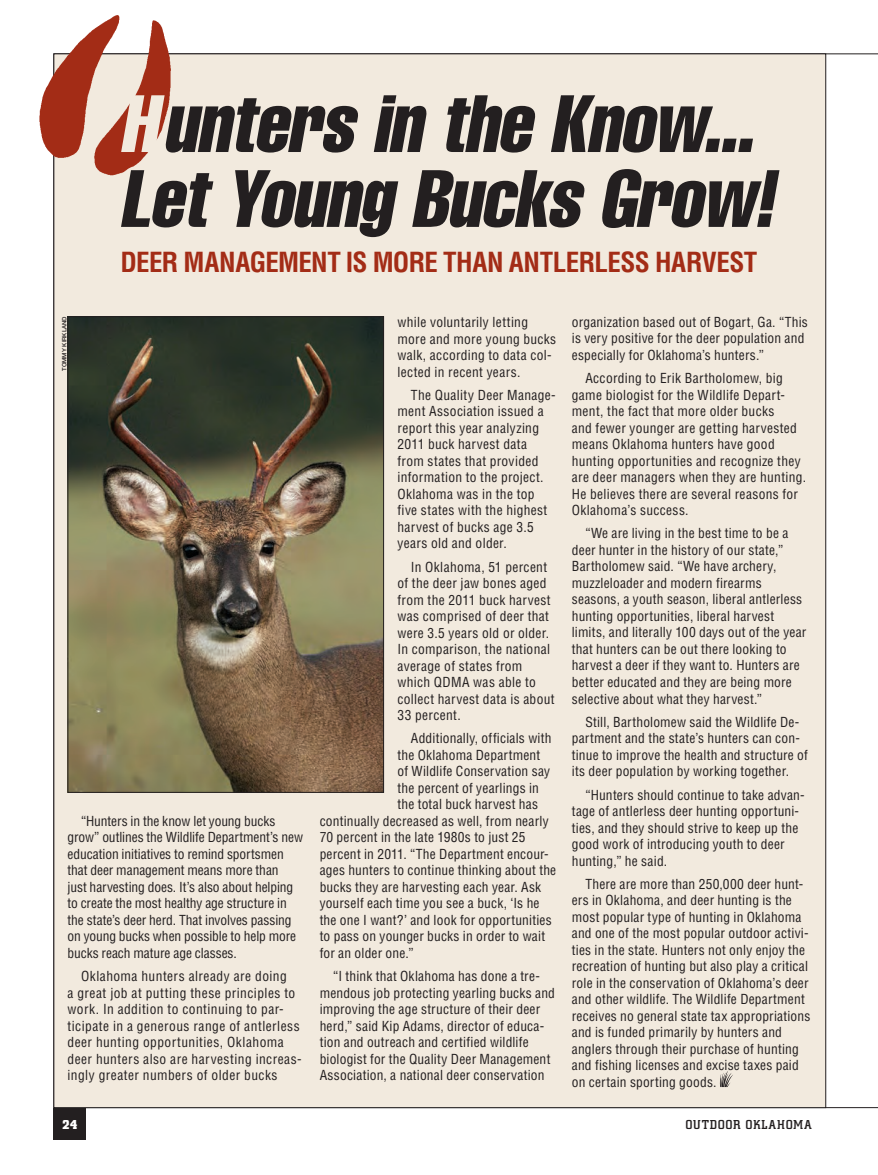
<style>
.page{position:relative;width:878px;height:1175px;background:#fff}
.page>*{position:absolute;margin:0;border:0;box-sizing:border-box;transform-origin:0 0}
.TOC_Chapter{font:italic 79.65px "Helvetica LT Std Comp";color:#231f20}
.TOC_Chapter-2{font:700 condensed 27px "Helvetica LT Std";letter-spacing:-.02em;color:#a32c16}
.BGR-Body{font:condensed 13.5px/16.5px "Helvetica LT Std";letter-spacing:.015em;color:#231f20}
.BGR-Body-2{font:condensed 13.5px/16.5px "Helvetica LT Std";letter-spacing:-.005em;color:#231f20}
.BGR-Body-3{font:condensed 13.5px/16.5px "Helvetica LT Std";letter-spacing:.035em;color:#231f20}
.t1{font:500 13.5px "City D";letter-spacing:.055em;color:#231f20}
.t2{font:700 13.5px "City D";color:#fff}
.Photo_Credit{font:500 6px "Helvetica Neue LT Std";color:#231f20}
.s1{color:#f2eade}
</style>
<div class="page">
<div style="left:54px;top:54px;width:771px;height:1053px;background:#f2eade"></div>
<svg style="left:719px;top:1071px;width:14px;height:16px"></svg>
<img style="left:39px;top:15px;width:132px;height:161px">
<img style="left:70px;top:318px;width:312px;height:472px">
<div style="left:68px;top:316px;width:316px;height:476px;border:1px solid #231f20"></div>
<div style="left:53px;top:1108px;width:33px;height:31px;background:#231f20"></div>
<p class="TOC_Chapter" style="left:119px;top:73px;width:653px"><span class="s1">H</span>unters in the Know...</p>
<p class="TOC_Chapter" style="left:119px;top:148px;width:673px">LetYoung Bucks Grow!</p>
<p class="TOC_Chapter-2" style="left:121px;top:245px;width:638px">DEER MANAGEMENT IS MORE THAN ANTLERLESS HARVEST</p>
<p class="Photo_Credit" style="left:61px;top:371px;width:56px;rotate:-90deg">TOMMY KIRKLAND</p>
<p class="BGR-Body-2" style="left:68px;top:812px;width:237px;text-indent:14px">“Hunters in the know let young bucks grow” outlines the Wildlife Department’s new education initiatives to remind sportsmen that deer management means more than<br>just harvesting does. It’s also about helping to create the most healthy age structure in the state’s deer herd. That involves passing on young bucks when possible to help more bucks reach mature age classes.</p>
<p class="BGR-Body-3" style="left:68px;top:967px;width:236px;text-indent:14px">Oklahoma hunters already are doing<br>a great job at putting these principles to work. In addition to continuing to par&shy;ticipate in a generous range of antlerless deer hunting opportunities, Oklahoma deer hunters also are harvesting increas&shy;ingly greater numbers of older bucks</p>
<p class="BGR-Body" style="left:397px;top:314px;width:160px">while voluntarily letting more and more young bucks walk, according to data col&shy;lected in recent years.</p>
<p class="BGR-Body" style="left:397px;top:386px;width:160px;text-indent:14px">The Quality Deer Manage&shy;ment Association issued a report this year analyzing<br>2011 buck harvest data from states that provided information to the project.<br>Oklahoma was in the top five states with the highest harvest of bucks age 3.5 years old and older.</p>
<p class="BGR-Body" style="left:397px;top:558px;width:159px;text-indent:14px">In Oklahoma, 51 percent of the deer jaw bones aged from the 2011 buck harvest was comprised of deer that were 3.5 years old or older.<br>In comparison, the national average of states from which QDMA was able to collect harvest data is about<br>33 percent.</p>
<p class="BGR-Body" style="left:411px;top:730px;width:142px">Additionally, officials with</p>
<p class="BGR-Body" style="left:397px;top:746px;width:144px">the Oklahoma Department</p>
<p class="BGR-Body" style="left:397px;top:763px;width:154px">of Wildlife Conservation say</p>
<p class="BGR-Body" style="left:397px;top:779px;width:143px">the percent of yearlings in</p>
<p class="BGR-Body" style="left:397px;top:796px;width:142px">the total buck harvest has</p>
<p class="BGR-Body" style="left:320px;top:812px;width:231px">continually decreased as well, from nearly</p>
<p class="BGR-Body" style="left:320px;top:829px;width:207px">70 percent in the late 1980s to just 25</p>
<p class="BGR-Body" style="left:320px;top:845px;width:230px">percent in 2011. “The Department encour-</p>
<p class="BGR-Body" style="left:320px;top:862px;width:238px">ages hunters to continue thinking about the</p>
<p class="BGR-Body" style="left:320px;top:878px;width:223px">bucks they are harvesting each year. Ask</p>
<p class="BGR-Body" style="left:320px;top:895px;width:221px">yourself each time you see a buck, ‘Is he</p>
<p class="BGR-Body" style="left:320px;top:911px;width:233px">the one I want?’ and look for opportunities</p>
<p class="BGR-Body" style="left:320px;top:928px;width:227px">to pass on younger bucks in order to wait</p>
<p class="BGR-Body" style="left:320px;top:944px;width:95px">for an older one.”</p>
<p class="BGR-Body" style="left:320px;top:968px;width:237px;text-indent:14px">“I think that Oklahoma has done a tre&shy;mendous job protecting yearling bucks and improving the age structure of their deer herd,” said Kip Adams, director of educa&shy;tion and outreach and certified wildlife biologist for the Quality Deer Management Association, a national deer conservation</p>
<p class="BGR-Body" style="left:572px;top:314px;width:237px">organization based out of Bogart, Ga. “This is very positive for the deer population and especially for Oklahoma’s hunters.”</p>
<p class="BGR-Body" style="left:572px;top:370px;width:236px;text-indent:14px">According to Erik Bartholomew, big game biologist for the Wildlife Depart&shy;ment, the fact that more older bucks<br>and fewer younger are getting harvested means Oklahoma hunters have good hunting opportunities and recognize they are deer managers when they are hunting.<br>He believes there are several reasons for Oklahoma’s success.</p>
<p class="BGR-Body" style="left:572px;top:525px;width:236px;text-indent:14px">“We are living in the best time to be a deer hunter in the history of our state,” Bartholomew said. “We have archery, muzzleloader and modern firearms seasons, a youth season, liberal antlerless hunting opportunities, liberal harvest limits, and literally 100 days out of the year that hunters can be out there looking to harvest a deer if they want to. Hunters are better educated and they are being more selective about what they harvest.”</p>
<p class="BGR-Body" style="left:572px;top:713px;width:238px;text-indent:14px">Still, Bartholomew said the Wildlife De&shy;partment and the state’s hunters can con&shy;tinue to improve the health and structure of its deer population by working together.</p>
<p class="BGR-Body" style="left:572px;top:786px;width:234px;text-indent:14px">“Hunters should continue to take advan&shy;tage of antlerless deer hunting opportuni&shy;ties, and they should strive to keep up the good work of introducing youth to deer hunting,” he said.</p>
<p class="BGR-Body" style="left:572px;top:875px;width:240px;text-indent:14px">There are more than 250,000 deer hunt&shy;ers in Oklahoma, and deer hunting is the most popular type of hunting in Oklahoma and one of the most popular outdoor activi&shy;ties in the state. Hunters not only enjoy the recreation of hunting but also play a critical role in the conservation of Oklahoma’s deer and other wildlife. The Wildlife Department receives no general state tax appropriations and is funded primarily by hunters and anglers through their purchase of hunting and fishing licenses and excise taxes paid on certain sporting goods.</p>
<p class="t2" style="left:62px;top:1117px;width:16px">24</p>
<p class="t1" style="left:685px;top:1117px;width:128px">OUTDOOR OKLAHOMA</p>
</div>
